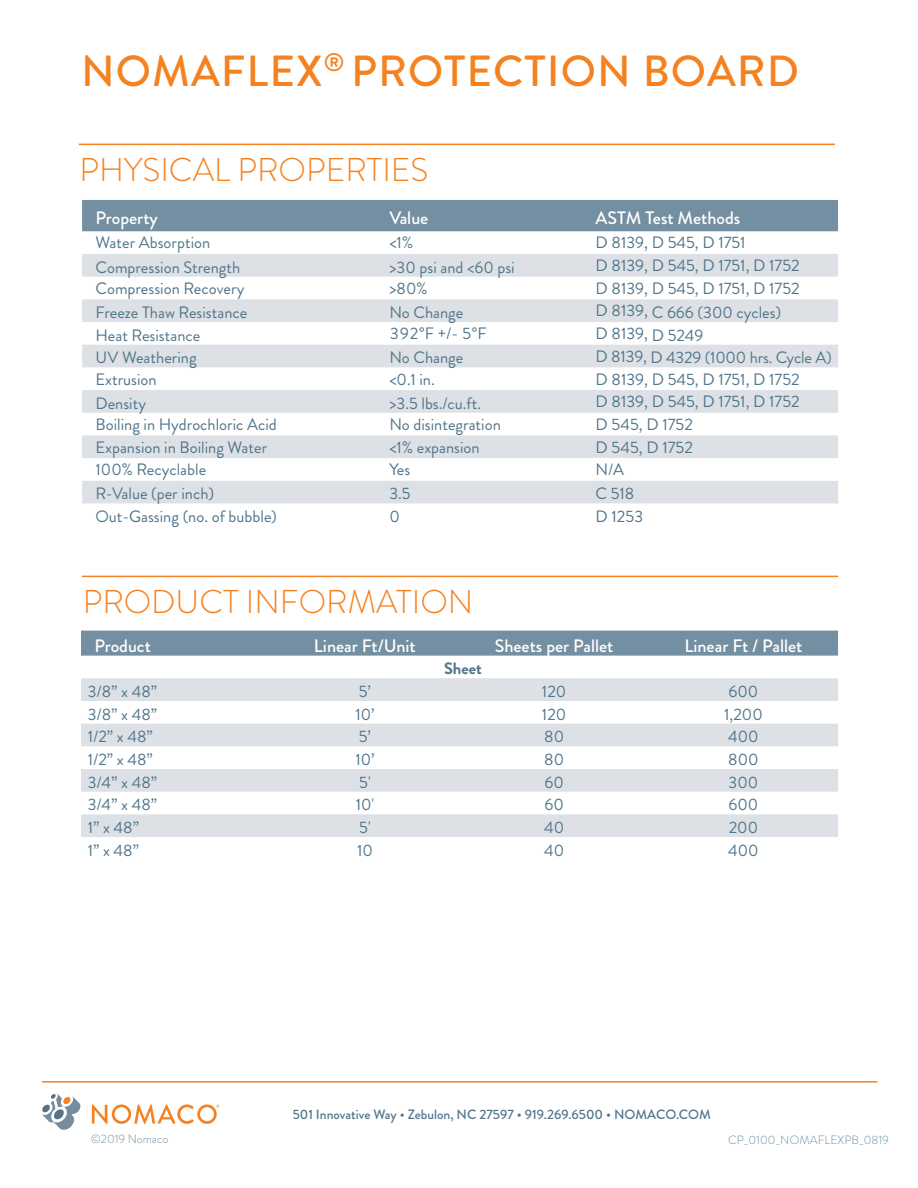
<style>
.page{position:relative;width:918px;height:1188px;background:#fff}
.page>*{position:absolute;margin:0;border:0;box-sizing:border-box;transform-origin:0 0}
.t1{font:500 43.5px "Brandon Grotesque";letter-spacing:.025em;color:#f58220}
.t2{font:300 33px "Brandon Grotesque";color:#f58220}
.t3{font:500 18px "Brandon Grotesque";color:#fff}
.t4{font:16.5px "Brandon Grotesque";color:#51758b}
.t5{font:700 16.5px "Brandon Grotesque";color:#51758b}
.t6{font:500 13.5px "Brandon Grotesque";color:#51758b}
.t7{font:300 12px "Brandon Grotesque";color:#738fa1}
</style>
<div class="page">
<svg style="left:42px;top:1093px;width:39px;height:37px"></svg>
<svg style="left:92px;top:1104px;width:127px;height:20px"></svg>
<hr style="left:79px;top:144px;width:756px;height:1px;background:#f58220">
<hr style="left:42px;top:1081px;width:836px;height:2px;background:#f58220">
<div style="left:82px;top:200px;width:756px;height:31px;background:#738fa1"></div>
<svg style="left:82px;top:254px;width:756px;height:249px;fill:#dde1e5"></svg>
<hr style="left:82px;top:576px;width:756px;height:1px;background:#f58220">
<div style="left:81px;top:631px;width:757px;height:25px;background:#738fa1"></div>
<svg style="left:81px;top:678px;width:757px;height:159px;fill:#dde1e5"></svg>
<h1 class="t1" style="left:81px;top:41px;width:720px">NOMAFLEX<sup>®</sup> PROTECTION BOARD</h1>
<h2 class="t2" style="left:80px;top:147px;width:351px">PHYSICAL PROPERTIES</h2>
<p class="t3" style="left:96px;top:206px;width:64px">Property</p>
<p class="t3" style="left:389px;top:206px;width:40px">Value</p>
<p class="t3" style="left:596px;top:206px;width:146px">ASTM Test Methods</p>
<p class="t4" style="left:96px;top:231px;width:116px">Water Absorption</p>
<p class="t4" style="left:389px;top:231px;width:25px">&lt;1%</p>
<p class="t4" style="left:596px;top:231px;width:152px">D 8139, D 545, D 1751</p>
<p class="t4" style="left:96px;top:256px;width:146px">Compression Strength</p>
<p class="t4" style="left:389px;top:256px;width:127px">&gt;30 psi and &lt;60 psi</p>
<p class="t4" style="left:596px;top:254px;width:206px">D 8139, D 545, D 1751, D 1752</p>
<p class="t4" style="left:96px;top:277px;width:150px">Compression Recovery</p>
<p class="t4" style="left:389px;top:277px;width:40px">&gt;80%</p>
<p class="t4" style="left:596px;top:277px;width:206px">D 8139, D 545, D 1751, D 1752</p>
<p class="t4" style="left:96px;top:301px;width:153px">Freeze Thaw Resistance</p>
<p class="t4" style="left:389px;top:301px;width:76px">No Change</p>
<p class="t4" style="left:596px;top:301px;width:187px">D 8139, C 666 (300 cycles)</p>
<p class="t4" style="left:96px;top:324px;width:106px">Heat Resistance</p>
<p class="t4" style="left:389px;top:322px;width:99px">392°F +/- 5°F</p>
<p class="t4" style="left:596px;top:322px;width:109px">D 8139, D 5249</p>
<p class="t4" style="left:96px;top:346px;width:103px">UV Weathering</p>
<p class="t4" style="left:389px;top:346px;width:76px">No Change</p>
<p class="t4" style="left:596px;top:346px;width:238px">D 8139, D 4329 (1000 hrs. Cycle A)</p>
<p class="t4" style="left:96px;top:367px;width:63px">Extrusion</p>
<p class="t4" style="left:389px;top:367px;width:47px">&lt;0.1 in.</p>
<p class="t4" style="left:596px;top:367px;width:206px">D 8139, D 545, D 1751, D 1752</p>
<p class="t4" style="left:96px;top:392px;width:52px">Density</p>
<p class="t4" style="left:389px;top:392px;width:93px">&gt;3.5 lbs./cu.ft.</p>
<p class="t4" style="left:596px;top:390px;width:206px">D 8139, D 545, D 1751, D 1752</p>
<p class="t4" style="left:96px;top:413px;width:183px">Boiling in Hydrochloric Acid</p>
<p class="t4" style="left:389px;top:413px;width:113px">No disintegration</p>
<p class="t4" style="left:596px;top:413px;width:99px">D 545, D 1752</p>
<p class="t4" style="left:96px;top:436px;width:173px">Expansion in Boiling Water</p>
<p class="t4" style="left:389px;top:436px;width:92px">&lt;1% expansion</p>
<p class="t4" style="left:596px;top:436px;width:99px">D 545, D 1752</p>
<p class="t4" style="left:96px;top:458px;width:112px">100% Recyclable</p>
<p class="t4" style="left:389px;top:458px;width:22px">Yes</p>
<p class="t4" style="left:596px;top:458px;width:30px">N/A</p>
<p class="t4" style="left:96px;top:482px;width:120px">R-Value (per inch)</p>
<p class="t4" style="left:389px;top:482px;width:23px">3.5</p>
<p class="t4" style="left:596px;top:482px;width:40px">C 518</p>
<p class="t4" style="left:96px;top:505px;width:183px">Out-Gassing (no. of bubble)</p>
<p class="t4" style="left:389px;top:505px;width:12px">0</p>
<p class="t4" style="left:596px;top:505px;width:49px">D 1253</p>
<h2 class="t2" style="left:83px;top:579px;width:392px">PRODUCT INFORMATION</h2>
<p class="t3" style="left:94px;top:633px;width:58px">Product</p>
<p class="t3" style="left:314px;top:633px;width:103px">Linear Ft/Unit</p>
<p class="t3" style="left:495px;top:633px;width:120px">Sheets per Pallet</p>
<p class="t3" style="left:684px;top:633px;width:120px">Linear Ft / Pallet</p>
<p class="t5" style="left:444px;top:657px;width:39px">Sheet</p>
<p class="t4" style="left:88px;top:680px;width:71px">3/8” x 48”</p>
<p class="t4" style="left:359px;top:680px;width:14px">5’</p>
<p class="t4" style="left:542px;top:680px;width:26px">120</p>
<p class="t4" style="left:729px;top:680px;width:31px">600</p>
<p class="t4" style="left:88px;top:703px;width:71px">3/8” x 48”</p>
<p class="t4" style="left:355px;top:703px;width:21px">10’</p>
<p class="t4" style="left:542px;top:703px;width:26px">120</p>
<p class="t4" style="left:724px;top:703px;width:40px">1,200</p>
<p class="t4" style="left:88px;top:725px;width:67px">1/2” x 48”</p>
<p class="t4" style="left:359px;top:725px;width:14px">5’</p>
<p class="t4" style="left:544px;top:725px;width:21px">80</p>
<p class="t4" style="left:728px;top:725px;width:32px">400</p>
<p class="t4" style="left:88px;top:748px;width:67px">1/2” x 48”</p>
<p class="t4" style="left:355px;top:748px;width:21px">10’</p>
<p class="t4" style="left:544px;top:748px;width:21px">80</p>
<p class="t4" style="left:728px;top:748px;width:32px">800</p>
<p class="t4" style="left:88px;top:771px;width:71px">3/4” x 48”</p>
<p class="t4" style="left:359px;top:771px;width:13px">5'</p>
<p class="t4" style="left:544px;top:771px;width:21px">60</p>
<p class="t4" style="left:729px;top:771px;width:31px">300</p>
<p class="t4" style="left:88px;top:793px;width:71px">3/4” x 48”</p>
<p class="t4" style="left:356px;top:793px;width:20px">10'</p>
<p class="t4" style="left:544px;top:793px;width:21px">60</p>
<p class="t4" style="left:729px;top:793px;width:31px">600</p>
<p class="t4" style="left:88px;top:816px;width:53px">1” x 48”</p>
<p class="t4" style="left:359px;top:816px;width:13px">5'</p>
<p class="t4" style="left:544px;top:816px;width:22px">40</p>
<p class="t4" style="left:729px;top:816px;width:31px">200</p>
<p class="t4" style="left:88px;top:839px;width:53px">1” x 48”</p>
<p class="t4" style="left:357px;top:839px;width:17px">10</p>
<p class="t4" style="left:544px;top:839px;width:22px">40</p>
<p class="t4" style="left:728px;top:839px;width:32px">400</p>
<p class="t7" style="left:91px;top:1131px;width:79px">©2019 Nomaco</p>
<p class="t6" style="left:293px;top:1105px;width:420px">501 Innovative Way • Zebulon, NC 27597 • 919.269.6500 • NOMACO.COM</p>
<p class="t7" style="left:728px;top:1132px;width:162px">CP_0100_NOMAFLEXPB_0819</p>
</div>
